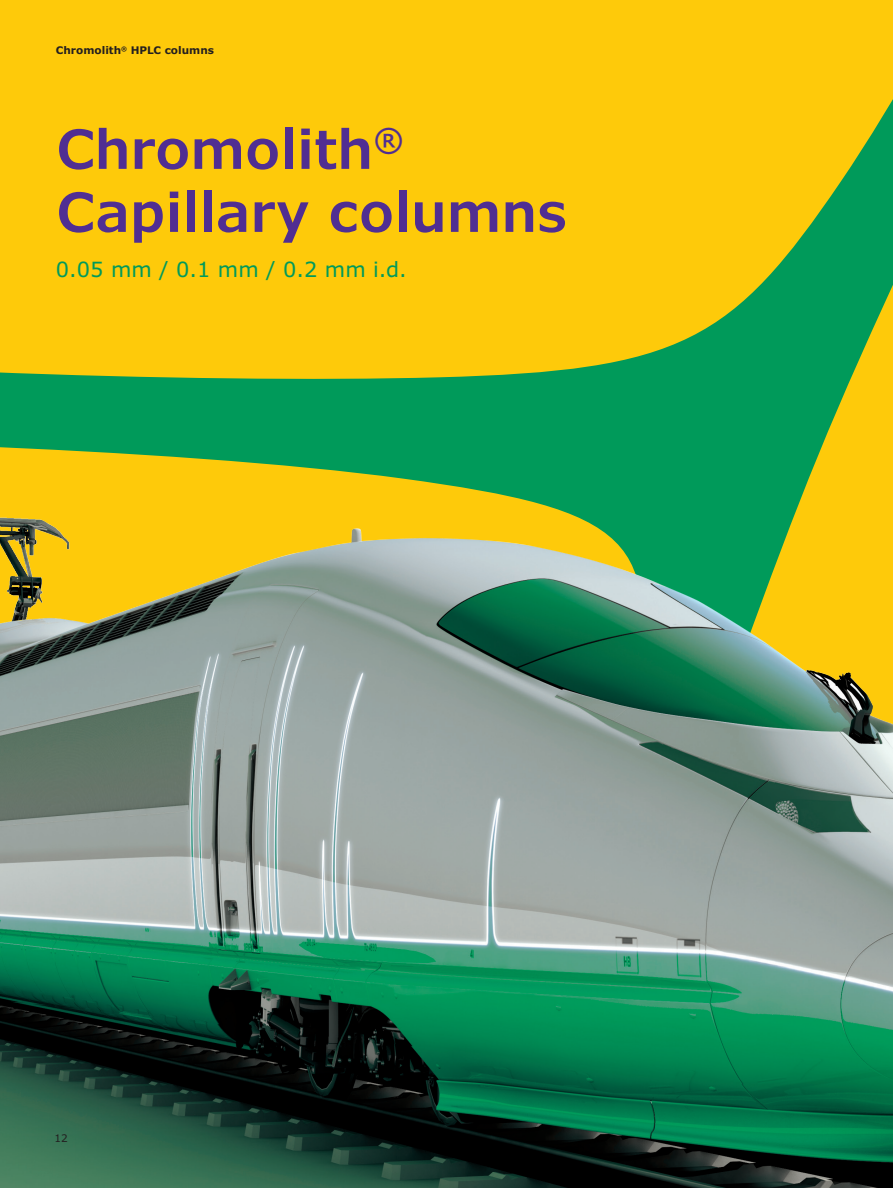
<style>
.page{position:relative;width:893px;height:1188px;background:#fff}
.page>*{position:absolute;margin:0;border:0;box-sizing:border-box;transform-origin:0 0}
.t1{font:600 54px/63px "Verdana Pro";color:#502e92}
.t2{font:21px "Verdana Pro";color:#009a5a}
.t3{font:700 10.5px "Verdana Pro";color:#231f20}
.t4{font:10.5px "Verdana Pro";color:#231f20}
</style>
<div class="page">
<div style="left:0;top:0;width:893px;height:335px;background:#feca0a"></div>
<img style="left:0;top:335px;width:893px;height:853px">
<p class="t3" style="left:56px;top:43px;width:160px">Chromolith<sup>®</sup> HPLC columns</p>
<p class="t1" style="left:56px;top:118px;width:513px">Chromolith<sup>®<br></sup>Capillary columns</p>
<p class="t2" style="left:56px;top:256px;width:352px">0.05 mm / 0.1 mm / 0.2 mm i.d.</p>
<p class="t4" style="left:54px;top:1131px;width:15px">12</p>
</div>
